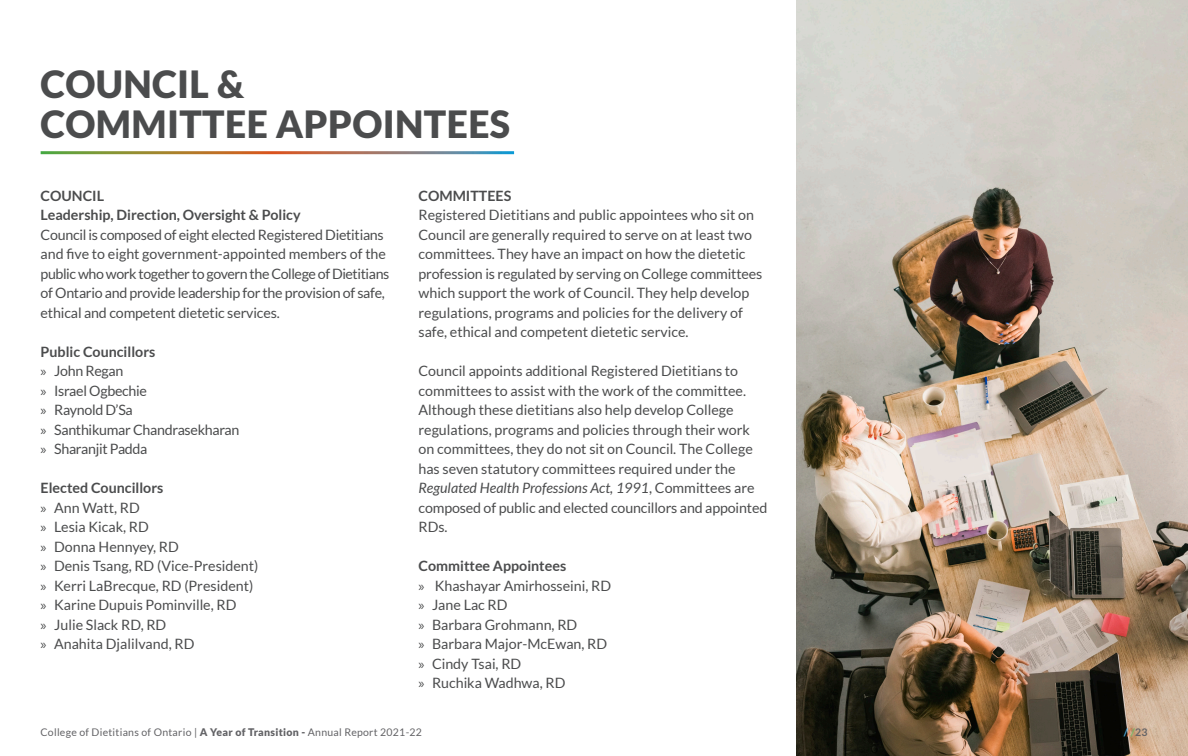
<style>
.page{position:relative;width:1188px;height:756px;background:#fff}
.page>*{position:absolute;margin:0;border:0;box-sizing:border-box;transform-origin:0 0}
.TOC_reference{font:900 37.5px/40.5px "Lato";letter-spacing:.01em;color:#4b4c4d}
.t1{font:14.25px/19.5px "Lato";color:#4b4c4d}
.t2{font:14.25px/19.5px "Lato";letter-spacing:-.02em;color:#4b4c4d}
.t3{font:700 14.25px "Lato";color:#4b4c4d}
.t4{font:10.5px "Lato";letter-spacing:.025em;color:#636366}
.t5{font:700 10.5px "Lato";color:#636366}
.s1{font-family:"Myriad Pro"}
.s2{font-style:italic}
.s3{font-weight:900}
.s4{color:#4dade1}
.s5{color:#e47a49}
.s6{color:#77b968}
</style>
<div class="page">
<img style="left:796px;top:0;width:392px;height:756px">
<p class="TOC_reference" style="left:40px;top:63px;width:471px">COUNCIL &amp;<br>COMMITTEE APPOINTEES</p>
<p class="t3" style="left:41px;top:187px;width:65px">COUNCIL</p>
<p class="t3" style="left:41px;top:207px;width:262px">Leadership, Direction, Oversight &amp; Policy</p>
<p class="t2" style="left:41px;top:225px;width:350px">Council is composed of eight elected Registered Dietitians and five to eight government-appointed members of the public who work together to govern the College of Dietitians of Ontario and provide leadership for the provision of safe, ethical and competent dietetic services.</p>
<p class="t3" style="left:41px;top:343px;width:116px">Public Councillors</p>
<p class="t2" style="left:41px;top:361px;width:84px"><span class="s1">»</span> John Regan</p>
<p class="t2" style="left:41px;top:381px;width:108px"><span class="s1">»</span> Israel Ogbechie</p>
<p class="t2" style="left:41px;top:400px;width:94px"><span class="s1">»</span> Raynold D’Sa</p>
<p class="t2" style="left:41px;top:420px;width:200px"><span class="s1">»</span> Santhikumar Chandrasekharan</p>
<p class="t2" style="left:41px;top:439px;width:108px"><span class="s1">»</span> Sharanjit Padda</p>
<p class="t3" style="left:41px;top:480px;width:124px">Elected Councillors</p>
<p class="t1" style="left:41px;top:498px;width:101px"><span class="s1">»</span> Ann Watt, RD</p>
<p class="t1" style="left:41px;top:517px;width:110px"><span class="s1">»</span> Lesia Kicak, RD</p>
<p class="t1" style="left:41px;top:537px;width:140px"><span class="s1">»</span> Donna Hennyey, RD</p>
<p class="t1" style="left:41px;top:556px;width:219px"><span class="s1">»</span> Denis Tsang, RD (Vice-President)</p>
<p class="t1" style="left:41px;top:576px;width:214px"><span class="s1">»</span> Kerri LaBrecque, RD (President)</p>
<p class="t1" style="left:41px;top:595px;width:197px"><span class="s1">»</span> Karine Dupuis Pominville, RD</p>
<p class="t1" style="left:41px;top:615px;width:127px"><span class="s1">»</span> Julie Slack RD, RD</p>
<p class="t1" style="left:41px;top:634px;width:155px"><span class="s1">»</span> Anahita Djalilvand, RD</p>
<p class="t3" style="left:418px;top:187px;width:94px">COMMITTEES</p>
<p class="t1" style="left:418px;top:205px;width:345px">Registered Dietitians and public appointees who sit on Council are generally required to serve on at least two committees. They have an impact on how the dietetic profession is regulated by serving on College committees which support the work of Council. They help develop regulations, programs and policies for the delivery of safe, ethical and competent dietetic service.</p>
<p class="t1" style="left:418px;top:361px;width:350px">Council appoints additional Registered Dietitians to committees to assist with the work of the committee.<br>Although these dietitians also help develop College regulations, programs and policies through their work on committees, they do not sit on Council. The College has seven statutory committees required under the <span class="s2">Regulated Health Professions Act, 1991</span>, Committees are composed of public and elected councillors and appointed RDs.</p>
<p class="t3" style="left:418px;top:558px;width:149px">Committee Appointees</p>
<p class="t1" style="left:418px;top:576px;width:194px"><span class="s1">»</span> Khashayar Amirhosseini, RD</p>
<p class="t1" style="left:418px;top:595px;width:91px"><span class="s1">»</span> Jane Lac RD</p>
<p class="t1" style="left:418px;top:615px;width:160px"><span class="s1">»</span> Barbara Grohmann, RD</p>
<p class="t1" style="left:418px;top:634px;width:190px"><span class="s1">»</span> Barbara Major-McEwan, RD</p>
<p class="t1" style="left:418px;top:654px;width:104px"><span class="s1">»</span> Cindy Tsai, RD</p>
<p class="t1" style="left:418px;top:673px;width:148px"><span class="s1">»</span> Ruchika Wadhwa, RD</p>
<p class="t4" style="left:40px;top:726px;width:383px">College of Dietitians of Ontario | <span class="s3">A Year of Transition -</span> Annual Report 2021-22</p>
<p class="t5" style="left:1124px;top:726px;width:25px"><span class="s4">/</span><span class="s5">/</span><span class="s6">/</span>23</p>
</div>
